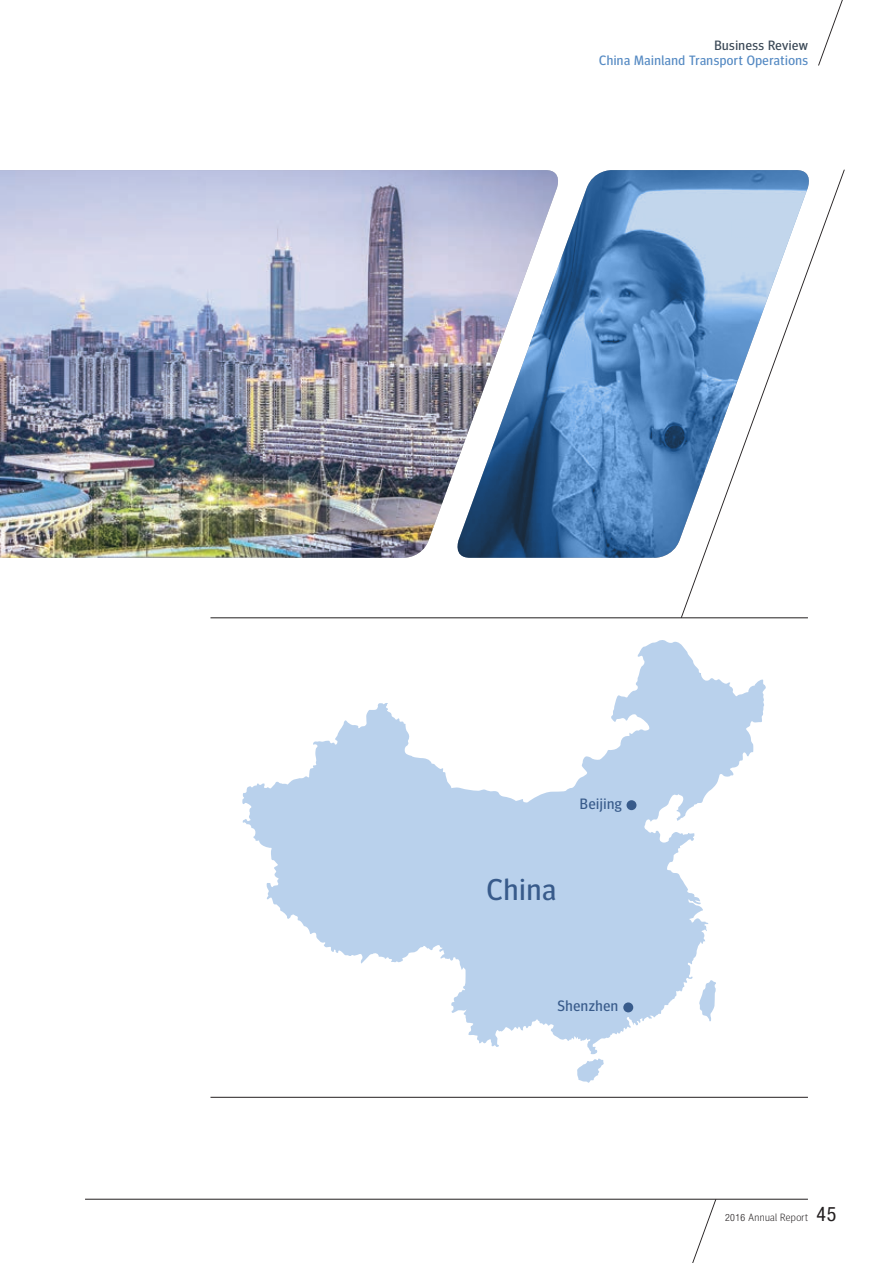
<style>
.page{position:relative;width:893px;height:1263px;background:#fff}
.page>*{position:absolute;margin:0;border:0;box-sizing:border-box;transform-origin:0 0}
.t1{font:30px "Meta Headline Pro";letter-spacing:.04em;color:#385b8b}
.t2{font:15px "Meta Headline Pro";letter-spacing:.04em;color:#385b8b}
.t3{font:13.5px "Meta Headline Pro";letter-spacing:.04em;color:#558ac3}
.t4{font:13.5px "Meta Headline Pro";letter-spacing:.04em;color:#384654}
.t5{font:300 10.5px "Meta Headline Pro";letter-spacing:.04em;color:#231f20}
.s1{font-family:"Helvetica Neue LT Std";font-stretch:condensed;font-size:10.05px}
.s2{font-family:"Helvetica Neue LT Std";font-weight:400;font-stretch:condensed;font-size:19.95px}
</style>
<div class="page">
<svg style="left:818px;top:0;width:25px;height:66px"></svg>
<hr style="left:85px;top:1199px;width:723px;height:1px;background:#231f20">
<svg style="left:674px;top:1199px;width:42px;height:64px"></svg>
<img style="left:0;top:170px;width:452px;height:388px">
<img style="left:455px;top:170px;width:226px;height:388px">
<svg style="left:681px;top:169px;width:164px;height:448px"></svg>
<hr style="left:210px;top:617px;width:598px;height:1px;background:#231f20">
<hr style="left:210px;top:1097px;width:598px;height:1px;background:#231f20">
<svg style="left:242px;top:640px;width:524px;height:414px"></svg>
<svg style="left:577px;top:1058px;width:27px;height:25px"></svg>
<svg style="left:699px;top:980px;width:17px;height:42px"></svg>
<div style="left:623px;top:1002px;width:10px;height:10px;background:#385b8b;border-radius:50%"></div>
<div style="left:626px;top:800px;width:10px;height:10px;background:#385b8b;border-radius:50%"></div>
<p class="t4" style="left:714px;top:35px;width:95px">Business Review</p>
<p class="t3" style="left:599px;top:51px;width:210px">China Mainland Transport Operations</p>
<p class="t2" style="left:580px;top:792px;width:43px">Beijing</p>
<h1 class="t1" style="left:487px;top:867px;width:70px">China</h1>
<p class="t2" style="left:557px;top:995px;width:62px">Shenzhen</p>
<p class="t5" style="left:725px;top:1209px;width:113px"><span class="s1">2016</span> Annual Report <span class="s2">45</span></p>
</div>
